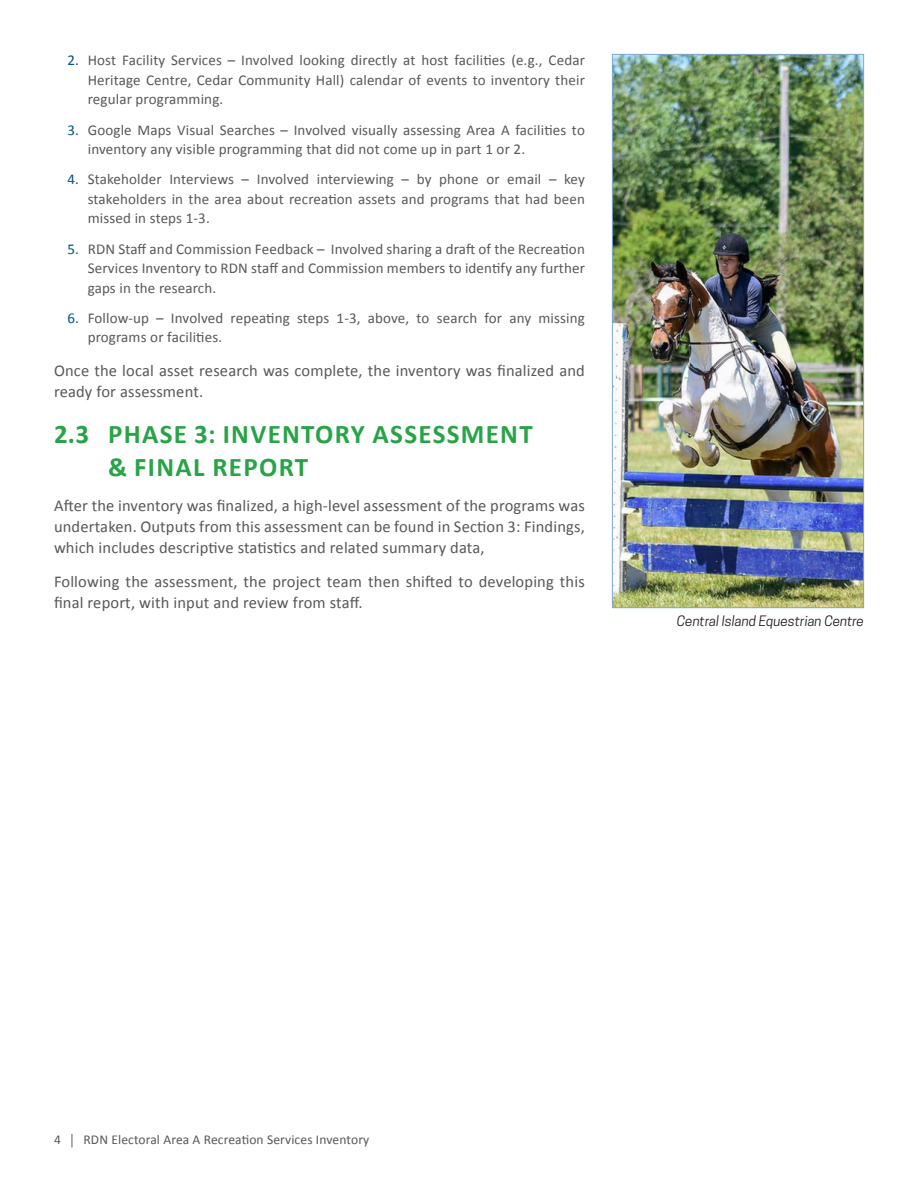
<style>
.page{position:relative;width:918px;height:1188px;background:#fff}
.page>*{position:absolute;margin:0;border:0;box-sizing:border-box;transform-origin:0 0}
.Header_2{font:700 27px/33px "Calibri";letter-spacing:.05em;color:#29a348}
.Body_Text{font:16.5px/21px "Calibri";letter-spacing:.01em;color:#57585a}
.t1{font:15px/19.5px "Calibri";letter-spacing:.01em;color:#57585a;text-align:justify}
.t2{font:13.5px "Calibri";letter-spacing:.01em;color:#57585a}
.Map_Legend{font:italic 13.5px "Cooper Hewitt";color:#231f20}
.s1{color:#005285}
.s2{font-family:"Myriad Pro"}
</style>
<div class="page">
<img style="left:614px;top:56px;width:248px;height:550px">
<div style="left:612px;top:54px;width:252px;height:554px;border:1px solid #7fa9c9"></div>
<p class="t1" style="left:88px;top:51px;width:499px;text-indent:-20px"><span class="s1">2.</span> Host Facility Services – Involved looking directly at host facilities (e.g., Cedar Heritage Centre, Cedar Community Hall) calendar of events to inventory their regular programming.</p>
<p class="t1" style="left:88px;top:120px;width:499px;text-indent:-20px"><span class="s1">3.</span> Google Maps Visual Searches – Involved visually assessing Area A facilities to inventory any visible programming that did not come up in part 1 or 2.</p>
<p class="t1" style="left:88px;top:170px;width:499px;text-indent:-20px"><span class="s1">4.</span> Stakeholder Interviews – Involved interviewing – by phone or email – key stakeholders in the area about recreation assets and programs that had been missed in steps 1-3.</p>
<p class="t1" style="left:88px;top:239px;width:499px;text-indent:-20px"><span class="s1">5.</span> RDN Staff and Commission Feedback – Involved sharing a draft of the Recreation Services Inventory to RDN staff and Commission members to identify any further gaps in the research.</p>
<p class="t1" style="left:88px;top:308px;width:499px;text-indent:-20px"><span class="s1">6.</span> Follow-up – Involved repeating steps 1-3, above, to search for any missing programs or facilities.</p>
<p class="Body_Text" style="left:54px;top:360px;width:532px">Once the local asset research was complete, the inventory was finalized and ready for assessment.</p>
<p class="Header_2" style="left:108px;top:418px;width:426px;text-indent:-54px">2.3 PHASE 3: INVENTORY ASSESSMENT &amp; FINAL REPORT</p>
<p class="Body_Text" style="left:54px;top:495px;width:532px;text-align:justify">After the inventory was finalized, a high-level assessment of the programs was undertaken. Outputs from this assessment can be found in Section 3: Findings, which includes descriptive statistics and related summary data,</p>
<p class="Body_Text" style="left:54px;top:571px;width:532px">Following the assessment, the project team then shifted to developing this final report, with input and review from staff.</p>
<p class="Map_Legend" style="left:677px;top:613px;width:189px">Central Island Equestrian Centre</p>
<p class="t2" style="left:54px;top:1131px;width:317px">4 <span class="s2">|</span> RDN Electoral Area A Recreation Services Inventory</p>
</div>
